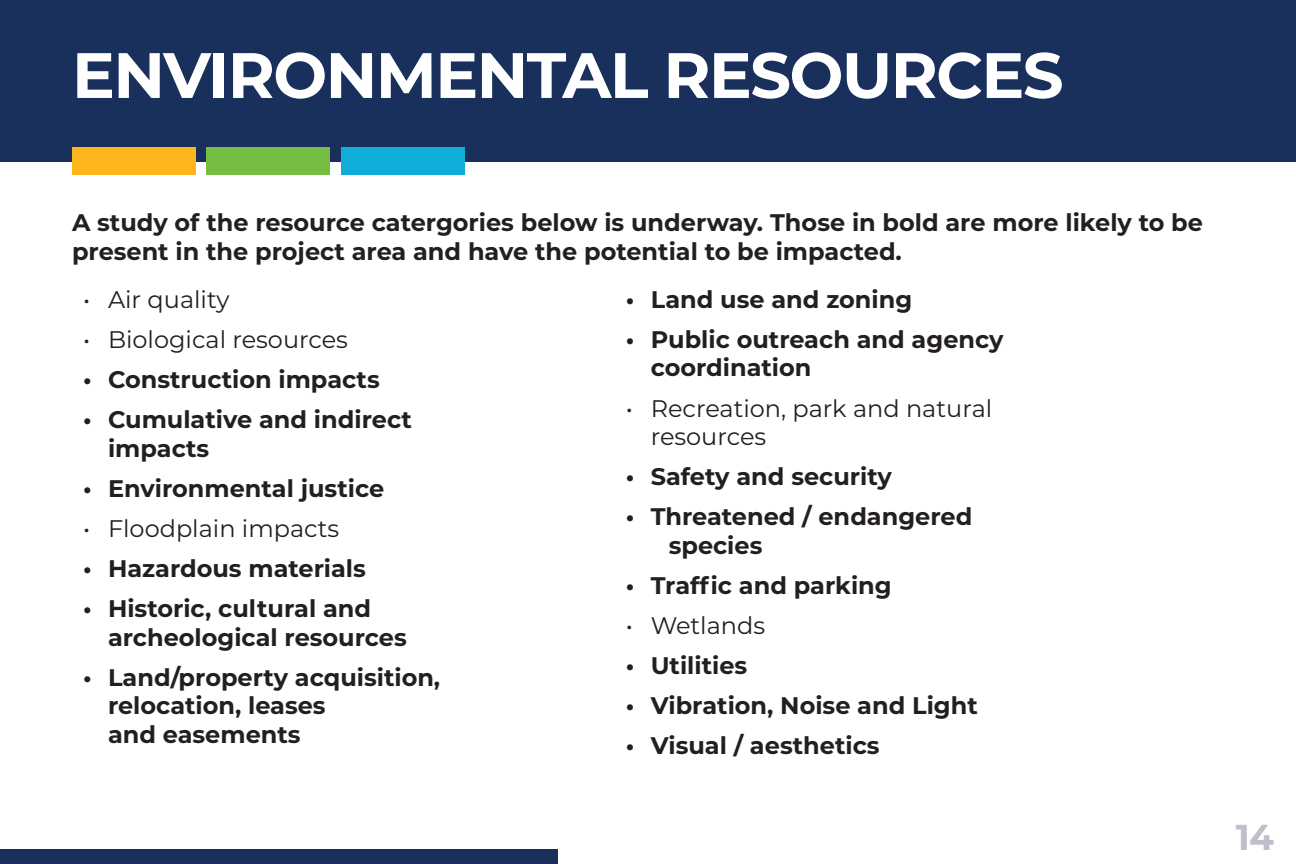
<style>
.page{position:relative;width:1296px;height:864px;background:#fff}
.page>*{position:absolute;margin:0;border:0;box-sizing:border-box;transform-origin:0 0}
.t1{font:700 64px "Montserrat";letter-spacing:-.025em;color:#fff}
.t2{font:700 36px "Montserrat";color:#bfbecd}
.t3{font:700 24px/28.8px "Montserrat";color:#231f20}
.t4{font:24px/28.8px "Montserrat";color:#231f20}
</style>
<div class="page">
<div style="left:0;top:0;width:1296px;height:161px;background:#18305b"></div>
<div style="left:72px;top:148px;width:123px;height:27px;background:#fcb61c"></div>
<div style="left:341px;top:148px;width:124px;height:27px;background:#10add9"></div>
<div style="left:207px;top:148px;width:123px;height:27px;background:#75bd43"></div>
<div style="left:0;top:850px;width:558px;height:14px;background:#18305b"></div>
<p class="t1" style="left:72px;top:29px;width:993px">ENVIRONMENTAL RESOURCES</p>
<p class="t3" style="left:72px;top:207px;width:1132px">A study of the resource catergories below is underway. Those in bold are more likely to be present in the project area and have the potential to be impacted.</p>
<p class="t4" style="left:83px;top:284px;width:148px">• Air quality</p>
<p class="t4" style="left:83px;top:324px;width:266px">• Biological resources</p>
<p class="t3" style="left:83px;top:364px;width:298px">• Construction impacts</p>
<p class="t3" style="left:108px;top:404px;width:305px;text-indent:-25px">• Cumulative and indirect impacts</p>
<p class="t3" style="left:83px;top:473px;width:302px">• Environmental justice</p>
<p class="t4" style="left:83px;top:513px;width:258px">• Floodplain impacts</p>
<p class="t3" style="left:83px;top:553px;width:284px">• Hazardous materials</p>
<p class="t3" style="left:108px;top:593px;width:300px;text-indent:-25px">• Historic, cultural and archeological resources</p>
<p class="t3" style="left:108px;top:662px;width:334px;text-indent:-25px">• Land/property acquisition, relocation, leases<br>and easements</p>
<p class="t3" style="left:626px;top:284px;width:288px">• Land use and zoning</p>
<p class="t3" style="left:651px;top:324px;width:354px;text-indent:-25px">• Public outreach and agency coordination</p>
<p class="t4" style="left:651px;top:393px;width:343px;text-indent:-25px">• Recreation, park and natural resources</p>
<p class="t3" style="left:626px;top:461px;width:267px">• Safety and security</p>
<p class="t3" style="left:669px;top:501px;width:305px;text-indent:-43px">• Threatened / endangered species</p>
<p class="t3" style="left:626px;top:570px;width:267px">• Traffic and parking</p>
<p class="t4" style="left:626px;top:611px;width:141px">• Wetlands</p>
<p class="t3" style="left:626px;top:650px;width:123px">• Utilities</p>
<p class="t3" style="left:626px;top:690px;width:353px">• Vibration, Noise and Light</p>
<p class="t3" style="left:626px;top:730px;width:255px">• Visual / aesthetics</p>
<p class="t2" style="left:1236px;top:811px;width:40px">14</p>
</div>
